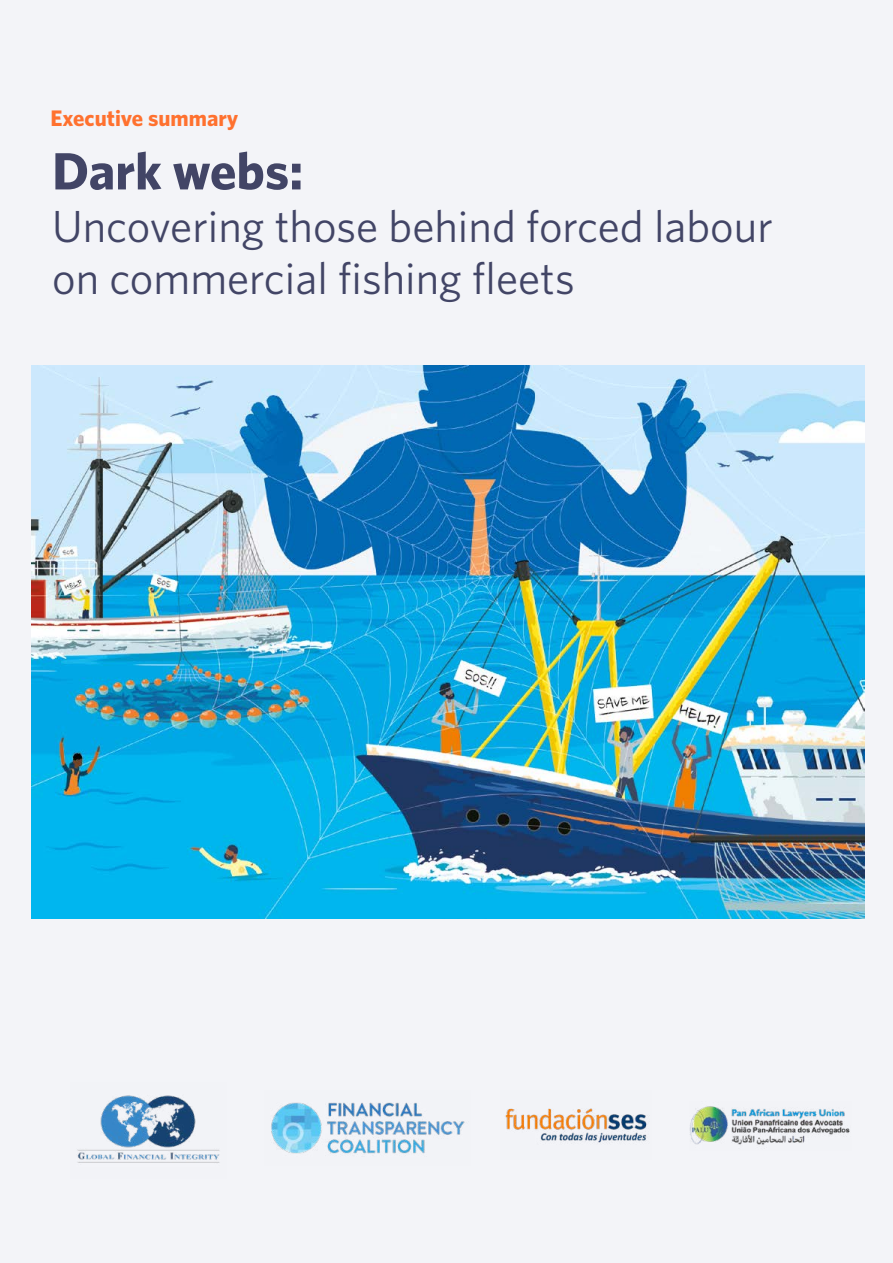
<style>
.page{position:relative;width:893px;height:1263px;background:#f3f4f8}
.page>*{position:absolute;margin:0;border:0;box-sizing:border-box;transform-origin:0 0}
.t1{font:700 52.5px "Whitney HTF";color:#424566}
.t2{font:45px/52.5px "Whitney HTF";color:#424566}
.t3{font:700 22.5px "Whitney HTF";color:#ff712f}
</style>
<div class="page">
<img style="left:271px;top:1102px;width:194px;height:52px">
<img style="left:77px;top:1095px;width:143px;height:68px">
<img style="left:505px;top:1108px;width:142px;height:35px">
<img style="left:690px;top:1106px;width:160px;height:39px">
<img style="left:31px;top:365px;width:834px;height:554px">
<p class="t3" style="left:51px;top:105px;width:189px">Executive summary</p>
<p class="t1" style="left:52px;top:139px;width:253px">Dark webs:</p>
<p class="t2" style="left:52px;top:199px;width:722px">Uncovering those behind forced labour on commercial fishing fleets</p>
</div>
